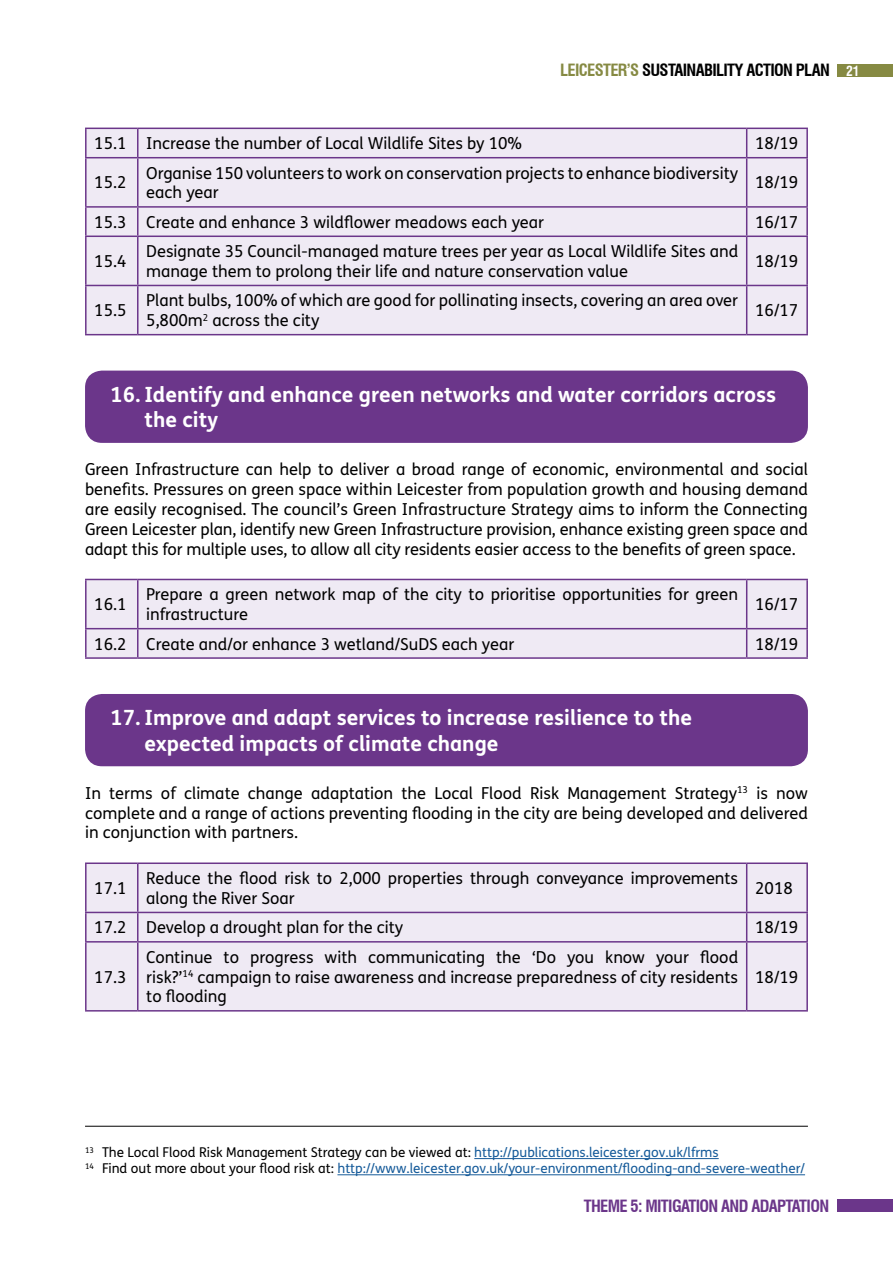
<style>
.page{position:relative;width:893px;height:1263px;background:#fff}
.page>*{position:absolute;margin:0;border:0;box-sizing:border-box;transform-origin:0 0}
.t1{font:700 21px/25.2px "FS Me";color:#fff}
.t2{font:16.5px/19.8px "FS Me";color:#000}
.t3{font:700 condensed 16.5px "Swiss 721 BT";letter-spacing:-.04em;color:#000}
.t4{font:700 condensed 16.5px "Swiss 721 BT";letter-spacing:-.04em;color:#6b368a}
.t5{font:13.5px/16.2px "FS Me";color:#165b9a}
.s1{color:#868a43}
.s2{font-size:13.5px;color:#fff}
.s3{color:#000}
</style>
<div class="page">
<div style="left:838px;top:64px;width:55px;height:13px;background:#868a43"></div>
<div style="left:87px;top:129px;width:719px;height:205px;background:#efeaf4"></div>
<hr style="left:85px;top:128px;width:53px;height:1px;background:#6b368a">
<hr style="left:85px;top:129px;width:2px;height:28px;background:#6b368a">
<hr style="left:138px;top:128px;width:609px;height:1px;background:#6b368a">
<hr style="left:137px;top:129px;width:2px;height:28px;background:#6b368a">
<hr style="left:747px;top:128px;width:61px;height:1px;background:#6b368a">
<svg style="left:746px;top:129px;width:1px;height:28px"></svg>
<hr style="left:806px;top:129px;width:2px;height:28px;background:#6b368a">
<hr style="left:85px;top:157px;width:53px;height:1px;background:#6b368a">
<hr style="left:85px;top:158px;width:2px;height:48px;background:#6b368a">
<hr style="left:138px;top:157px;width:609px;height:1px;background:#6b368a">
<hr style="left:137px;top:158px;width:2px;height:48px;background:#6b368a">
<hr style="left:747px;top:157px;width:61px;height:1px;background:#6b368a">
<hr style="left:746px;top:158px;width:1px;height:48px;background:#6b368a">
<hr style="left:806px;top:158px;width:2px;height:48px;background:#6b368a">
<hr style="left:85px;top:206px;width:53px;height:2px;background:#6b368a">
<hr style="left:85px;top:208px;width:2px;height:28px;background:#6b368a">
<hr style="left:138px;top:206px;width:609px;height:2px;background:#6b368a">
<hr style="left:137px;top:208px;width:2px;height:28px;background:#6b368a">
<hr style="left:747px;top:206px;width:61px;height:2px;background:#6b368a">
<svg style="left:746px;top:208px;width:1px;height:28px"></svg>
<hr style="left:806px;top:208px;width:2px;height:28px;background:#6b368a">
<hr style="left:85px;top:236px;width:53px;height:1px;background:#6b368a">
<hr style="left:85px;top:237px;width:2px;height:48px;background:#6b368a">
<hr style="left:138px;top:236px;width:609px;height:1px;background:#6b368a">
<hr style="left:137px;top:237px;width:2px;height:48px;background:#6b368a">
<hr style="left:747px;top:236px;width:61px;height:1px;background:#6b368a">
<hr style="left:746px;top:237px;width:1px;height:48px;background:#6b368a">
<hr style="left:806px;top:237px;width:2px;height:48px;background:#6b368a">
<hr style="left:85px;top:285px;width:53px;height:1px;background:#6b368a">
<hr style="left:85px;top:286px;width:2px;height:48px;background:#6b368a">
<hr style="left:138px;top:285px;width:609px;height:1px;background:#6b368a">
<hr style="left:137px;top:286px;width:2px;height:48px;background:#6b368a">
<hr style="left:747px;top:285px;width:61px;height:1px;background:#6b368a">
<hr style="left:746px;top:286px;width:1px;height:48px;background:#6b368a">
<hr style="left:806px;top:286px;width:2px;height:48px;background:#6b368a">
<hr style="left:85px;top:334px;width:53px;height:1px;background:#6b368a">
<hr style="left:138px;top:334px;width:609px;height:1px;background:#6b368a">
<hr style="left:747px;top:334px;width:61px;height:1px;background:#6b368a">
<div style="left:85px;top:371px;width:723px;height:72px;background:#6b368a;border-radius:17px"></div>
<div style="left:87px;top:580px;width:719px;height:77px;background:#efeaf4"></div>
<hr style="left:85px;top:579px;width:53px;height:1px;background:#6b368a">
<hr style="left:85px;top:580px;width:2px;height:48px;background:#6b368a">
<hr style="left:138px;top:579px;width:609px;height:1px;background:#6b368a">
<hr style="left:137px;top:580px;width:2px;height:48px;background:#6b368a">
<hr style="left:747px;top:579px;width:61px;height:1px;background:#6b368a">
<hr style="left:746px;top:580px;width:1px;height:48px;background:#6b368a">
<hr style="left:806px;top:580px;width:2px;height:48px;background:#6b368a">
<hr style="left:85px;top:628px;width:53px;height:1px;background:#6b368a">
<hr style="left:85px;top:629px;width:2px;height:28px;background:#6b368a">
<hr style="left:138px;top:628px;width:609px;height:1px;background:#6b368a">
<hr style="left:137px;top:629px;width:2px;height:28px;background:#6b368a">
<hr style="left:747px;top:628px;width:61px;height:1px;background:#6b368a">
<svg style="left:746px;top:629px;width:1px;height:28px"></svg>
<hr style="left:806px;top:629px;width:2px;height:28px;background:#6b368a">
<hr style="left:85px;top:657px;width:53px;height:2px;background:#6b368a">
<hr style="left:138px;top:657px;width:609px;height:2px;background:#6b368a">
<hr style="left:747px;top:657px;width:61px;height:2px;background:#6b368a">
<div style="left:85px;top:694px;width:723px;height:72px;background:#6b368a;border-radius:17px"></div>
<div style="left:87px;top:864px;width:719px;height:146px;background:#efeaf4"></div>
<hr style="left:85px;top:862px;width:53px;height:2px;background:#6b368a">
<hr style="left:85px;top:864px;width:2px;height:48px;background:#6b368a">
<hr style="left:138px;top:862px;width:609px;height:2px;background:#6b368a">
<hr style="left:137px;top:864px;width:2px;height:48px;background:#6b368a">
<hr style="left:747px;top:862px;width:61px;height:2px;background:#6b368a">
<hr style="left:746px;top:864px;width:1px;height:48px;background:#6b368a">
<hr style="left:806px;top:864px;width:2px;height:48px;background:#6b368a">
<hr style="left:85px;top:912px;width:53px;height:1px;background:#6b368a">
<hr style="left:85px;top:913px;width:2px;height:28px;background:#6b368a">
<hr style="left:138px;top:912px;width:609px;height:1px;background:#6b368a">
<hr style="left:137px;top:913px;width:2px;height:28px;background:#6b368a">
<hr style="left:747px;top:912px;width:61px;height:1px;background:#6b368a">
<svg style="left:746px;top:913px;width:1px;height:28px"></svg>
<hr style="left:806px;top:913px;width:2px;height:28px;background:#6b368a">
<hr style="left:85px;top:941px;width:53px;height:1px;background:#6b368a">
<hr style="left:85px;top:942px;width:2px;height:68px;background:#6b368a">
<hr style="left:138px;top:941px;width:609px;height:1px;background:#6b368a">
<hr style="left:137px;top:942px;width:2px;height:68px;background:#6b368a">
<hr style="left:747px;top:941px;width:61px;height:1px;background:#6b368a">
<hr style="left:746px;top:942px;width:1px;height:68px;background:#6b368a">
<hr style="left:806px;top:942px;width:2px;height:68px;background:#6b368a">
<hr style="left:85px;top:1010px;width:53px;height:1px;background:#6b368a">
<hr style="left:138px;top:1010px;width:609px;height:1px;background:#6b368a">
<hr style="left:747px;top:1010px;width:61px;height:1px;background:#6b368a">
<hr style="left:474px;top:1158px;width:245px;height:1px;background:#165b9a">
<hr style="left:337px;top:1174px;width:468px;height:1px;background:#165b9a">
<hr style="left:85px;top:1126px;width:723px;height:1px;background:#000">
<div style="left:838px;top:1199px;width:55px;height:13px;background:#6b368a"></div>
<p class="t3" style="left:560px;top:60px;width:301px"><span class="s1">LEICESTER’S</span> SUSTAINABILITY ACTION PLAN <span class="s2">21</span></p>
<p class="t2" style="left:94px;top:133px;width:429px">15.1 Increase the number of Local Wildlife Sites by 10%</p>
<p class="t2" style="left:755px;top:133px;width:45px">18/19</p>
<p class="t2" style="left:94px;top:172px;width:34px">15.2</p>
<p class="t2" style="left:146px;top:163px;width:593px">Organise 150 volunteers to work on conservation projects to enhance biodiversity each year</p>
<p class="t2" style="left:755px;top:172px;width:45px">18/19</p>
<p class="t2" style="left:94px;top:212px;width:451px">15.3 Create and enhance 3 wildflower meadows each year</p>
<p class="t2" style="left:755px;top:212px;width:45px">16/17</p>
<p class="t2" style="left:94px;top:251px;width:34px">15.4</p>
<p class="t2" style="left:146px;top:241px;width:593px">Designate 35 Council-managed mature trees per year as Local Wildlife Sites and manage them to prolong their life and nature conservation value</p>
<p class="t2" style="left:755px;top:251px;width:45px">18/19</p>
<p class="t2" style="left:94px;top:300px;width:34px">15.5</p>
<p class="t2" style="left:146px;top:290px;width:593px">Plant bulbs, 100% of which are good for pollinating insects, covering an area over<br>5,800m<sup>2</sup> across the city</p>
<p class="t2" style="left:755px;top:300px;width:45px">16/17</p>
<p class="t1" style="left:145px;top:381px;width:633px;text-indent:-34px">16. Identify and enhance green networks and water corridors across the city</p>
<p class="t2" style="left:85px;top:459px;width:724px;text-align:justify">Green Infrastructure can help to deliver a broad range of economic, environmental and social benefits. Pressures on green space within Leicester from population growth and housing demand are easily recognised. The council’s Green Infrastructure Strategy aims to inform the Connecting Green Leicester plan, identify new Green Infrastructure provision, enhance existing green space and adapt this for multiple uses, to allow all city residents easier access to the benefits of green space.</p>
<p class="t2" style="left:94px;top:594px;width:34px">16.1</p>
<p class="t2" style="left:146px;top:584px;width:593px">Prepare a green network map of the city to prioritise opportunities for green infrastructure</p>
<p class="t2" style="left:755px;top:594px;width:45px">16/17</p>
<p class="t2" style="left:94px;top:633px;width:421px">16.2 Create and/or enhance 3 wetland/SuDS each year</p>
<p class="t2" style="left:755px;top:633px;width:45px">18/19</p>
<p class="t1" style="left:145px;top:704px;width:549px;text-indent:-34px">17. Improve and adapt services to increase resilience to the expected impacts of climate change</p>
<p class="t2" style="left:85px;top:783px;width:724px;text-align:justify">In terms of climate change adaptation the Local Flood Risk Management Strategy<sup>13</sup> is now complete and a range of actions preventing flooding in the city are being developed and delivered in conjunction with partners.</p>
<p class="t2" style="left:94px;top:878px;width:34px">17.1</p>
<p class="t2" style="left:146px;top:868px;width:593px">Reduce the flood risk to 2,000 properties through conveyance improvements along the River Soar</p>
<p class="t2" style="left:755px;top:878px;width:39px">2018</p>
<p class="t2" style="left:94px;top:917px;width:311px">17.2 Develop a drought plan for the city</p>
<p class="t2" style="left:755px;top:917px;width:45px">18/19</p>
<p class="t2" style="left:94px;top:966px;width:34px">17.3</p>
<p class="t2" style="left:146px;top:947px;width:593px;text-align:justify">Continue to progress with communicating the ‘Do you know your flood risk?’<sup>14</sup> campaign to raise awareness and increase preparedness of city residents to flooding</p>
<p class="t2" style="left:755px;top:966px;width:45px">18/19</p>
<p class="t5" style="left:85px;top:1144px;width:721px"><sup>13</sup> <span class="s3">The Local Flood Risk Management Strategy can be viewed at:</span> http://publications.leicester.gov.uk/lfrms<br><sup>14</sup> <span class="s3">Find out more about your flood risk at:</span> http://www.leicester.gov.uk/your-environment/flooding-and-severe-weather/</p>
<p class="t4" style="left:584px;top:1196px;width:247px">THEME 5: MITIGATION AND ADAPTATION</p>
</div>
